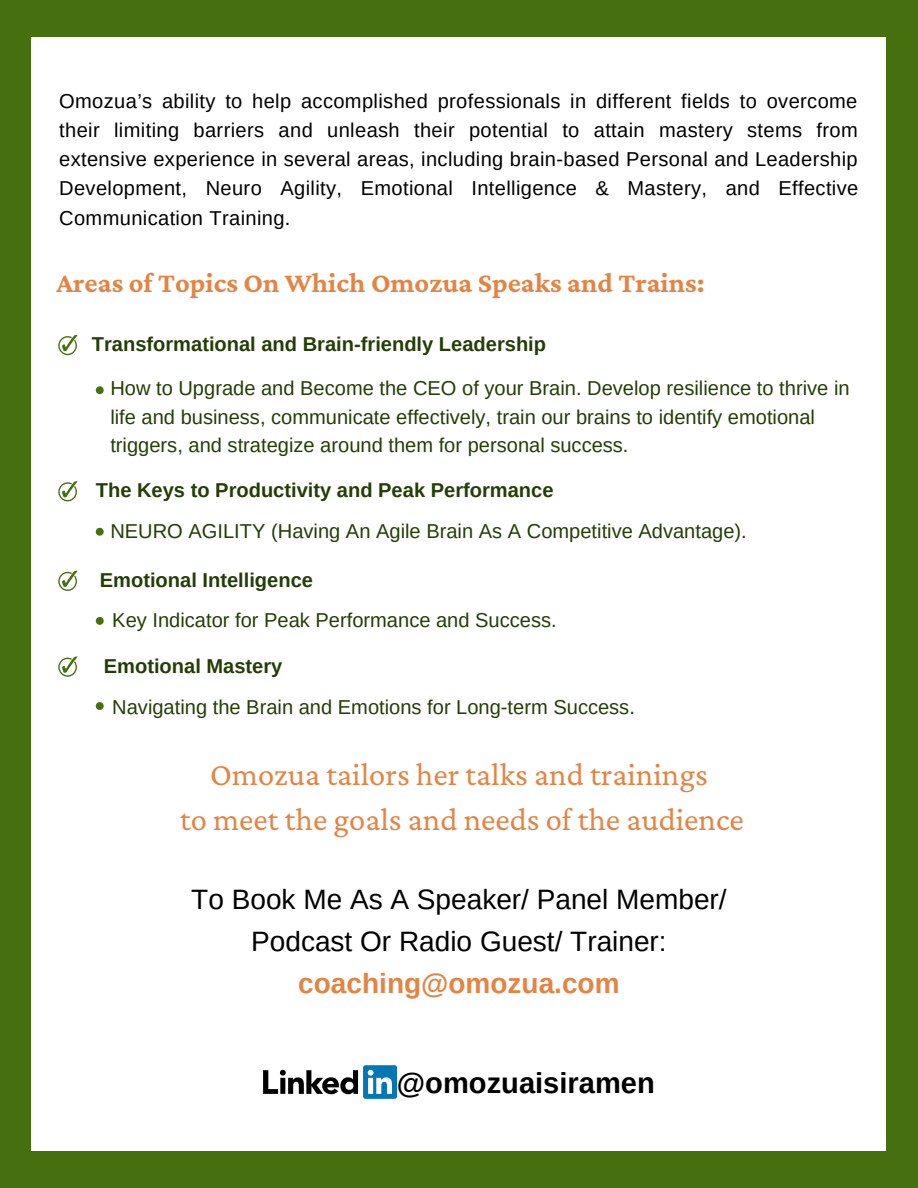
<style>
.page{position:relative;width:918px;height:1188px;background:#467010}
.page>*{position:absolute;margin:0;border:0;box-sizing:border-box;transform-origin:0 0}
.t1{font:32.55px/44.8px "Crimson Pro";color:#e48444;text-align:center}
.t2{font:700 29.1px "Arimo";color:#000}
.t3{font:700 28.35px "Crimson Pro";color:#e48444}
.t4{font:28.05px/41.7px "Arimo";color:#000;text-align:center}
.t5{font:700 28.05px "Arimo";color:#e48444}
.t6{font:20.1px/28.2px "Arimo";color:#253d05}
.t7{font:20.1px/29.2px "Arimo";letter-spacing:.02em;color:#000;text-align:justify}
.t8{font:700 20.1px "Arimo";color:#253d05}
</style>
<div class="page">
<div style="left:31px;top:37px;width:855px;height:1114px;background:#fff"></div>
<svg style="left:58px;top:335px;width:19px;height:20px"></svg>
<svg style="left:58px;top:571px;width:19px;height:20px"></svg>
<svg style="left:58px;top:657px;width:19px;height:20px"></svg>
<svg style="left:96px;top:386px;width:8px;height:8px"></svg>
<svg style="left:263px;top:1070px;width:95px;height:24px"></svg>
<div style="left:363px;top:1065px;width:34px;height:34px;background:#0177b5;border-radius:2px"></div>
<svg style="left:368px;top:1070px;width:24px;height:24px"></svg>
<svg style="left:58px;top:481px;width:19px;height:20px"></svg>
<svg style="left:96px;top:528px;width:8px;height:8px"></svg>
<svg style="left:96px;top:617px;width:8px;height:8px"></svg>
<svg style="left:96px;top:702px;width:8px;height:8px"></svg>
<p class="t7" style="left:59px;top:86px;width:801px">Omozua’s ability to help accomplished professionals in different fields to overcome their limiting barriers and unleash their potential to attain mastery stems from extensive experience in several areas, including brain-based Personal and Leadership Development, Neuro Agility, Emotional Intelligence &amp; Mastery, and Effective Communication Training.</p>
<h3 class="t3" style="left:56px;top:267px;width:650px">Areas of Topics On Which Omozua Speaks and Trains:</h3>
<p class="t8" style="left:92px;top:333px;width:456px">Transformational and Brain-friendly Leadership</p>
<p class="t6" style="left:110px;top:374px;width:741px">How to Upgrade and Become the CEO of your Brain. Develop resilience to thrive in life and business, communicate effectively, train our brains to identify emotional triggers, and strategize around them for personal success.</p>
<p class="t8" style="left:96px;top:479px;width:459px">The Keys to Productivity and Peak Performance</p>
<p class="t6" style="left:110px;top:517px;width:638px">NEURO AGILITY (Having An Agile Brain As A Competitive Advantage).</p>
<p class="t8" style="left:100px;top:569px;width:215px">Emotional Intelligence</p>
<p class="t6" style="left:112px;top:606px;width:446px">Key Indicator for Peak Performance and Success.</p>
<p class="t8" style="left:104px;top:654px;width:180px">Emotional Mastery</p>
<p class="t6" style="left:112px;top:693px;width:524px">Navigating the Brain and Emotions for Long-term Success.</p>
<h1 class="t1" style="left:180px;top:751px;width:565px">Omozua tailors her talks and trainings<br>to meet the goals and needs of the audience</h1>
<h3 class="t4" style="left:191px;top:879px;width:537px">To Book Me As A Speaker/ Panel Member/<br>Podcast Or Radio Guest/ Trainer:</h3>
<h3 class="t5" style="left:298px;top:967px;width:323px">coaching@omozua.com</h3>
<h2 class="t2" style="left:397px;top:1066px;width:259px">@omozuaisiramen</h2>
</div>
